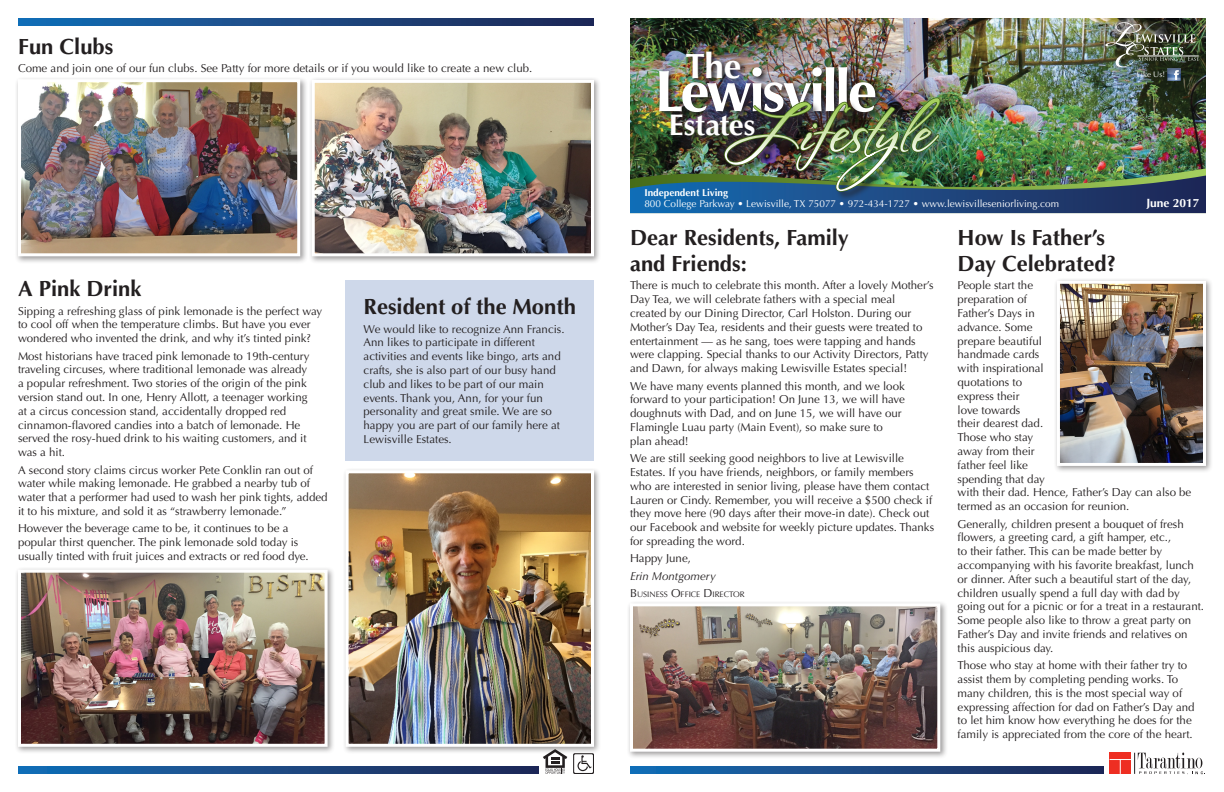
<style>
.page{position:relative;width:1224px;height:792px;background:#fff}
.page>*{position:absolute;margin:0;border:0;box-sizing:border-box;transform-origin:0 0}
.t1{font:69.2px "Stephanie Marie JF";color:#fff}
.t2{font:700 58.5px "Optima LT Std";letter-spacing:-.05em;color:#fff}
.t3{font:700 35.2px "Optima LT Std";color:#fff}
.t4{font:700 29.9px "Optima LT Std";letter-spacing:-.005em;color:#fff}
.t5{font:700 22px/26.4px "Optima LT Std";color:#231f20}
.t6{font:700 12px "Optima LT Std";color:#fff}
.t7{font:11.5px/13.8px "Optima LT Std";color:#231f20}
.t8{font:italic 11.5px "Optima LT Std";color:#231f20}
.t9{font:10px "Optima LT Std";color:#fff}
.t10{font:700 10px "Optima LT Std";color:#fff}
.t11{font:8.1px "Optima LT Std";color:#231f20}
.t12{font:8px "Optima LT Std";color:#fff}
.s1{font-size:11.5px}
</style>
<div class="page">
<img style="left:630px;top:18px;width:576px;height:79px">
<img style="left:657px;top:65px;width:226px;height:32px">
<img style="left:684px;top:49px;width:65px;height:38px">
<img style="left:630px;top:97px;width:576px;height:116px">
<img style="left:1105px;top:22px;width:94px;height:59px">
<div style="left:346px;top:280px;width:248px;height:181px;background:#ced8ea"></div>
<div style="left:15px;top:76px;width:293px;height:188px;background:#231f20;opacity:.45"></div>
<img style="left:16px;top:78px;width:286px;height:180px">
<div style="left:627px;top:600px;width:321px;height:159px;background:#231f20;opacity:.45"></div>
<img style="left:628px;top:602px;width:314px;height:151px">
<div style="left:1054px;top:277px;width:160px;height:197px;background:#231f20;opacity:.45"></div>
<img style="left:1055px;top:279px;width:153px;height:188px">
<div style="left:342px;top:467px;width:260px;height:288px;background:#231f20;opacity:.45"></div>
<img style="left:344px;top:469px;width:252px;height:279px">
<div style="left:15px;top:566px;width:320px;height:189px;background:#231f20;opacity:.45"></div>
<img style="left:16px;top:568px;width:313px;height:180px">
<div style="left:308px;top:76px;width:294px;height:188px;background:#231f20;opacity:.45"></div>
<img style="left:310px;top:78px;width:286px;height:180px">
<svg style="left:1110px;top:753px;width:95px;height:21px"></svg>
<svg style="left:630px;top:767px;width:473px;height:7px;background:#1a4984"></svg>
<svg style="left:18px;top:767px;width:521px;height:7px;background:#1a4984"></svg>
<svg style="left:18px;top:18px;width:576px;height:7px;background:#1a4984"></svg>
<svg style="left:543px;top:749px;width:24px;height:25px"></svg>
<svg style="left:573px;top:753px;width:21px;height:21px"></svg>
<h3 class="t5" style="left:18px;top:33px;width:97px">Fun Clubs</h3>
<p class="t7" style="left:18px;top:61px;width:516px">Come and join one of our fun clubs. See Patty for more details or if you would like to create a new club.</p>
<h3 class="t5" style="left:18px;top:276px;width:125px">A Pink Drink</h3>
<p class="t7" style="left:18px;top:304px;width:306px">Sipping a refreshing glass of pink lemonade is the perfect way to cool off when the temperature climbs. But have you ever wondered who invented the drink, and why it’s tinted pink?</p>
<p class="t7" style="left:18px;top:349px;width:293px">Most historians have traced pink lemonade to 19th-century traveling circuses, where traditional lemonade was already a popular refreshment. Two stories of the origin of the pink version stand out. In one, Henry Allott, a teenager working at a circus concession stand, accidentally dropped red cinnamon-flavored candies into a batch of lemonade. He served the rosy-hued drink to his waiting customers, and it was a hit.</p>
<p class="t7" style="left:18px;top:463px;width:311px">A second story claims circus worker Pete Conklin ran out of water while making lemonade. He grabbed a nearby tub of water that a performer had used to wash her pink tights, added it to his mixture, and sold it as “strawberry lemonade.”</p>
<p class="t7" style="left:18px;top:522px;width:292px">However the beverage came to be, it continues to be a popular thirst quencher. The pink lemonade sold today is usually tinted with fruit juices and extracts or red food dye.</p>
<h3 class="t5" style="left:364px;top:294px;width:214px">Resident of the Month</h3>
<p class="t7" style="left:364px;top:322px;width:203px">We would like to recognize Ann Francis.<br>Ann likes to participate in different activities and events like bingo, arts and crafts, she is also part of our busy hand club and likes to be part of our main events. Thank you, Ann, for your fun personality and great smile. We are so happy you are part of our family here at Lewisville Estates.</p>
<h3 class="t3" style="left:685px;top:45px;width:57px">The</h3>
<h3 class="t4" style="left:669px;top:107px;width:88px">Estates</h3>
<h2 class="t2" style="left:654px;top:57px;width:224px">Lewisville</h2>
<h1 class="t1" style="left:724px;top:87px;width:215px">Lifestyle</h1>
<p class="t10" style="left:644px;top:187px;width:85px">Independent Living</p>
<p class="t9" style="left:644px;top:198px;width:416px">800 College Parkway • Lewisville, TX 75077 • 972-434-1727 • www.lewisvilleseniorliving.com</p>
<p class="t12" style="left:1137px;top:70px;width:30px">Like Us!</p>
<p class="t6" style="left:1146px;top:196px;width:55px">June 2017</p>
<h3 class="t5" style="left:630px;top:224px;width:220px">Dear Residents, Family and Friends:</h3>
<p class="t7" style="left:630px;top:279px;width:305px">There is much to celebrate this month. After a lovely Mother’s Day Tea, we will celebrate fathers with a special meal created by our Dining Director, Carl Holston. During our Mother’s Day Tea, residents and their guests were treated to entertainment — as he sang, toes were tapping and hands were clapping. Special thanks to our Activity Directors, Patty and Dawn, for always making Lewisville Estates special!</p>
<p class="t7" style="left:630px;top:379px;width:277px">We have many events planned this month, and we look forward to your participation! On June 13, we will have doughnuts with Dad, and on June 15, we will have our Flamingle Luau party (Main Event), so make sure to plan ahead!</p>
<p class="t7" style="left:630px;top:452px;width:306px">We are still seeking good neighbors to live at Lewisville Estates. If you have friends, neighbors, or family members who are interested in senior living, please have them contact Lauren or Cindy. Remember, you will receive a $500 check if they move here (90 days after their move-in date). Check out our Facebook and website for weekly picture updates. Thanks for spreading the word.</p>
<p class="t7" style="left:630px;top:552px;width:62px">Happy June,</p>
<p class="t8" style="left:630px;top:569px;width:87px">Erin Montgomery</p>
<p class="t11" style="left:630px;top:590px;width:116px"><span class="s1">B</span>USINESS <span class="s1">O</span>FFICE <span class="s1">D</span>IRECTOR</p>
<h3 class="t5" style="left:958px;top:224px;width:160px">How Is Father’s<br>Day Celebrated?</h3>
<p class="t7" style="left:958px;top:279px;width:235px">People start the<br>preparation of<br>Father’s Days in<br>advance. Some<br>prepare beautiful<br>handmade cards<br>with inspirational<br>quotations to<br>express their<br>love towards<br>their dearest dad.<br>Those who stay<br>away from their<br>father feel like<br>spending that day<br>with their dad. Hence, Father’s Day can also be termed as an occasion for reunion.</p>
<p class="t7" style="left:958px;top:517px;width:248px">Generally, children present a bouquet of fresh flowers, a greeting card, a gift hamper, etc.,<br>to their father. This can be made better by accompanying with his favorite breakfast, lunch or dinner. After such a beautiful start of the day, children usually spend a full day with dad by going out for a picnic or for a treat in a restaurant.<br>Some people also like to throw a great party on Father’s Day and invite friends and relatives on this auspicious day.</p>
<p class="t7" style="left:958px;top:659px;width:239px">Those who stay at home with their father try to assist them by completing pending works. To many children, this is the most special way of expressing affection for dad on Father’s Day and to let him know how everything he does for the family is appreciated from the core of the heart.</p>
</div>
